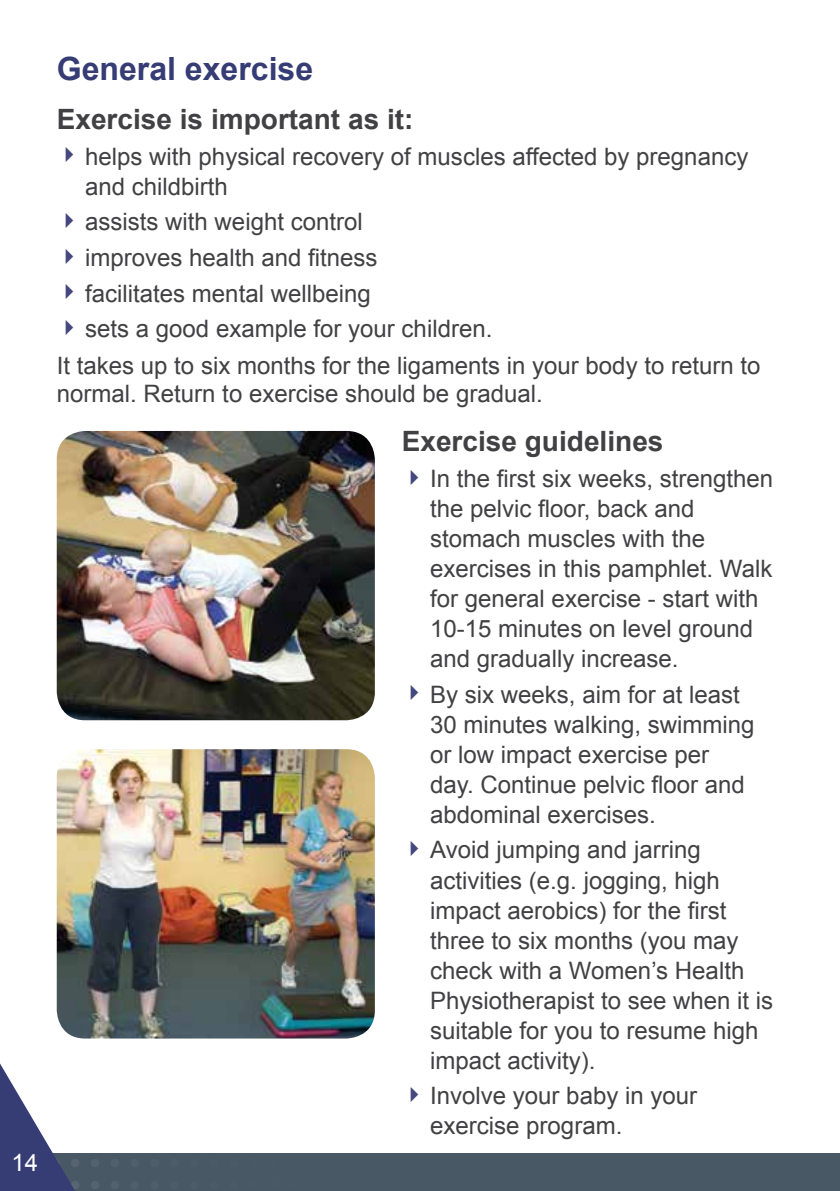
<style>
.page{position:relative;width:840px;height:1191px;background:#fff}
.page>*{position:absolute;margin:0;border:0;box-sizing:border-box;transform-origin:0 0}
.t1{font:700 32px "Arial";color:#363c74}
.t2{font:700 28px "Arial";color:#414042}
.t3{font:24px/30px "Arial";color:#414042}
.t4{font:24px "Arial";color:#fff}
</style>
<div class="page">
<hr style="left:839px;top:1153px;width:1px;height:38px;background:#485865">
<div style="left:3px;top:1153px;width:836px;height:38px;background:#485865"></div>
<div style="left:150px;top:1158px;width:9px;height:9px;background:#4d5d6a;border-radius:50%"></div>
<div style="left:170px;top:1158px;width:9px;height:9px;background:#4c5c69;border-radius:50%"></div>
<div style="left:111px;top:1158px;width:8px;height:9px;background:#51606d;border-radius:50%"></div>
<div style="left:130px;top:1158px;width:9px;height:9px;background:#4f5e6b;border-radius:50%"></div>
<div style="left:91px;top:1158px;width:8px;height:9px;background:#53626e;border-radius:50%"></div>
<div style="left:190px;top:1180px;width:8px;height:9px;background:#4c5c68;border-radius:50%"></div>
<div style="left:150px;top:1180px;width:9px;height:9px;background:#4e5e6a;border-radius:50%"></div>
<div style="left:170px;top:1180px;width:9px;height:9px;background:#4d5c69;border-radius:50%"></div>
<div style="left:111px;top:1180px;width:8px;height:9px;background:#52616e;border-radius:50%"></div>
<div style="left:130px;top:1180px;width:9px;height:9px;background:#505f6c;border-radius:50%"></div>
<div style="left:91px;top:1180px;width:8px;height:9px;background:#546370;border-radius:50%"></div>
<svg style="left:0;top:1038px;width:85px;height:153px"></svg>
<img style="left:57px;top:431px;width:317px;height:289px">
<img style="left:57px;top:749px;width:317px;height:289px">
<p class="t4" style="left:11px;top:1146px;width:28px">14</p>
<h1 class="t1" style="left:57px;top:47px;width:258px">General exercise</h1>
<p class="t2" style="left:57px;top:100px;width:358px">Exercise is important as it:</p>
<p class="t3" style="left:85px;top:141px;width:664px">helps with physical recovery of muscles affected by pregnancy and childbirth</p>
<p class="t3" style="left:85px;top:207px;width:279px">assists with weight control</p>
<p class="t3" style="left:85px;top:243px;width:294px">improves health and fitness</p>
<p class="t3" style="left:85px;top:278px;width:287px">facilitates mental wellbeing</p>
<p class="t3" style="left:85px;top:314px;width:408px">sets a good example for your children.</p>
<p class="t3" style="left:57px;top:351px;width:705px">It takes up to six months for the ligaments in your body to return to</p>
<p class="t3" style="left:57px;top:379px;width:487px">normal. Return to exercise should be gradual.</p>
<p class="t2" style="left:401px;top:423px;width:263px">Exercise guidelines</p>
<p class="t3" style="left:430px;top:464px;width:344px">In the first six weeks, strengthen the pelvic floor, back and stomach muscles with the exercises in this pamphlet. Walk for general exercise - start with<br>10-15 minutes on level ground and gradually increase.</p>
<p class="t3" style="left:430px;top:679px;width:326px">By six weeks, aim for at least<br>30 minutes walking, swimming or low impact exercise per day. Continue pelvic floor and abdominal exercises.</p>
<p class="t3" style="left:430px;top:835px;width:344px">Avoid jumping and jarring activities (e.g. jogging, high impact aerobics) for the first three to six months (you may check with a Women’s Health<br>Physiotherapist to see when it is suitable for you to resume high impact activity).</p>
<p class="t3" style="left:430px;top:1081px;width:268px">Involve your baby in your exercise program.</p>
</div>
